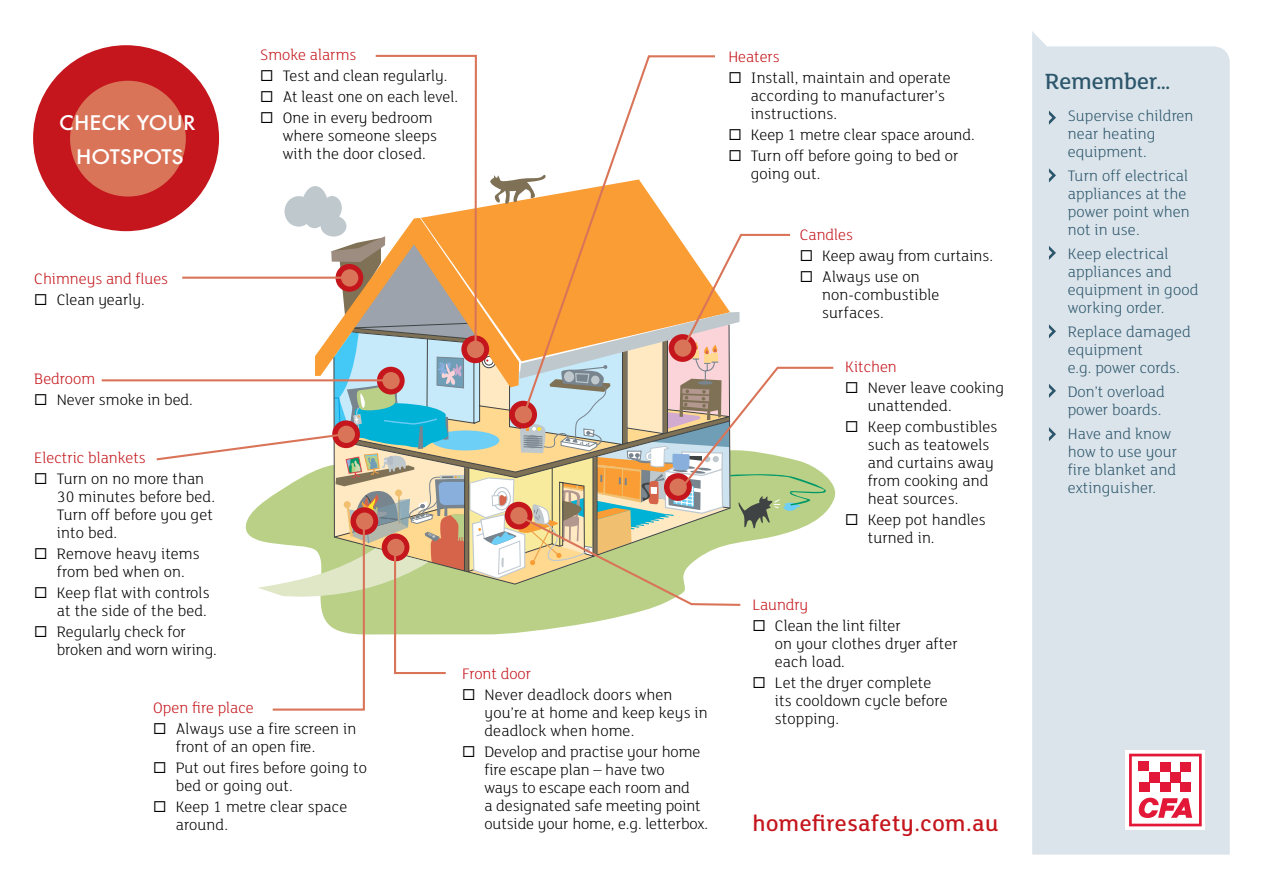
<style>
.page{position:relative;width:1263px;height:893px;background:#fff}
.page>*{position:absolute;margin:0;border:0;box-sizing:border-box;transform-origin:0 0}
.t1{font:500 24px "FS Lola";letter-spacing:.02em;color:#c4161c}
.t2{font:500 24px "FS Lola";color:#2c566b}
.t3{font:500 19.5px/33.5px "Futura";color:#fff;text-align:center;scale:1.07 1}
.t4{font:300 16.5px/18px "FS Lola";letter-spacing:.005em;color:#000}
.t5{font:300 16.5px/18px "FS Lola";letter-spacing:.01em;color:#2c566b}
.t6{font:300 16.5px "FS Lola";color:#c4161c}
</style>
<div class="page">
<div style="left:1032px;top:31px;width:198px;height:824px;background:#dbe4eb"></div>
<svg style="left:272px;top:54px;width:469px;height:657px"></svg>
<div style="left:33px;top:45px;width:186px;height:186px;background:#c4161c;border-radius:50%"></div>
<div style="left:70px;top:81px;width:116px;height:116px;background:#d97459;border-radius:50%"></div>
<svg style="left:1049px;top:111px;width:7px;height:14px"></svg>
<svg style="left:1049px;top:168px;width:7px;height:14px"></svg>
<svg style="left:1049px;top:246px;width:7px;height:14px"></svg>
<svg style="left:1049px;top:324px;width:7px;height:14px"></svg>
<svg style="left:1049px;top:384px;width:7px;height:14px"></svg>
<svg style="left:1049px;top:427px;width:7px;height:14px"></svg>
<svg style="left:1125px;top:750px;width:80px;height:80px"></svg>
<svg style="left:1129px;top:754px;width:73px;height:72px"></svg>
<svg style="left:463px;top:689px;width:11px;height:10px"></svg>
<svg style="left:154px;top:175px;width:682px;height:430px"></svg>
<svg style="left:730px;top:72px;width:10px;height:11px"></svg>
<svg style="left:730px;top:129px;width:10px;height:11px"></svg>
<svg style="left:730px;top:150px;width:10px;height:11px"></svg>
<p class="t3" style="left:59px;top:106px;width:129px">CHECK YOUR<br>HOTSPOTS</p>
<p class="t6" style="left:34px;top:268px;width:135px">Chimneys and flues</p>
<p class="t4" style="left:57px;top:290px;width:89px">Clean yearly.</p>
<p class="t6" style="left:34px;top:368px;width:62px">Bedroom</p>
<p class="t4" style="left:57px;top:390px;width:138px">Never smoke in bed.</p>
<p class="t6" style="left:34px;top:447px;width:113px">Electric blankets</p>
<p class="t4" style="left:57px;top:469px;width:160px">Turn on no more than<br>30 minutes before bed.<br>Turn off before you get into bed.</p>
<p class="t4" style="left:57px;top:544px;width:144px">Remove heavy items from bed when on.</p>
<p class="t4" style="left:57px;top:583px;width:154px">Keep flat with controls at the side of the bed.</p>
<p class="t4" style="left:57px;top:622px;width:162px">Regularly check for broken and worn wiring.</p>
<p class="t6" style="left:260px;top:44px;width:98px">Smoke alarms</p>
<p class="t4" style="left:283px;top:65px;width:177px;line-height:21px">Test and clean regularly.<br>At least one on each level.<br>One in every bedroom</p>
<p class="t4" style="left:283px;top:126px;width:156px">where someone sleeps with the door closed.</p>
<p class="t6" style="left:153px;top:697px;width:102px">Open fire place</p>
<p class="t4" style="left:176px;top:719px;width:182px">Always use a fire screen in front of an open fire.</p>
<p class="t4" style="left:176px;top:758px;width:193px">Put out fires before going to bed or going out.</p>
<p class="t4" style="left:176px;top:797px;width:173px">Keep 1 metre clear space around.</p>
<p class="t6" style="left:462px;top:662px;width:71px">Front door</p>
<p class="t4" style="left:484px;top:684px;width:225px">Never deadlock doors when you’re at home and keep keys in deadlock when home.</p>
<p class="t4" style="left:484px;top:741px;width:225px">Develop and practise your home fire escape plan – have two<br>ways to escape each room and<br>a designated safe meeting point outside your home, e.g. letterbox.</p>
<p class="t6" style="left:728px;top:46px;width:53px">Heaters</p>
<p class="t4" style="left:751px;top:68px;width:201px">Install, maintain and operate according to manufacturer’s instructions.</p>
<p class="t4" style="left:751px;top:123px;width:225px;line-height:21px">Keep 1 metre clear space around.<br>Turn off before going to bed or</p>
<p class="t4" style="left:751px;top:164px;width:71px">going out.</p>
<p class="t6" style="left:800px;top:224px;width:55px">Candles</p>
<p class="t4" style="left:822px;top:245px;width:172px;line-height:21px">Keep away from curtains.<br>Always use on</p>
<p class="t4" style="left:822px;top:285px;width:119px">non-combustible surfaces.</p>
<p class="t6" style="left:845px;top:356px;width:53px">Kitchen</p>
<p class="t4" style="left:868px;top:378px;width:138px">Never leave cooking unattended.</p>
<p class="t4" style="left:868px;top:417px;width:131px">Keep combustibles such as teatowels and curtains away from cooking and heat sources.</p>
<p class="t4" style="left:868px;top:510px;width:120px">Keep pot handles turned in.</p>
<p class="t6" style="left:752px;top:594px;width:57px">Laundry</p>
<p class="t4" style="left:775px;top:616px;width:184px">Clean the lint filter<br>on your clothes dryer after each load.</p>
<p class="t4" style="left:775px;top:673px;width:174px">Let the dryer complete its cooldown cycle before stopping.</p>
<h1 class="t1" style="left:752px;top:807px;width:248px">homefiresafety.com.au</h1>
<h1 class="t2" style="left:1045px;top:66px;width:127px">Remember…</h1>
<p class="t5" style="left:1068px;top:106px;width:127px">Supervise children near heating equipment.</p>
<p class="t5" style="left:1068px;top:166px;width:123px">Turn off electrical appliances at the power point when not in use.</p>
<p class="t5" style="left:1068px;top:244px;width:132px">Keep electrical appliances and equipment in good working order.</p>
<p class="t5" style="left:1068px;top:322px;width:125px">Replace damaged equipment<br>e.g. power cords.</p>
<p class="t5" style="left:1068px;top:382px;width:99px">Don’t overload power boards.</p>
<p class="t5" style="left:1068px;top:424px;width:111px">Have and know how to use your fire blanket and extinguisher.</p>
</div>
